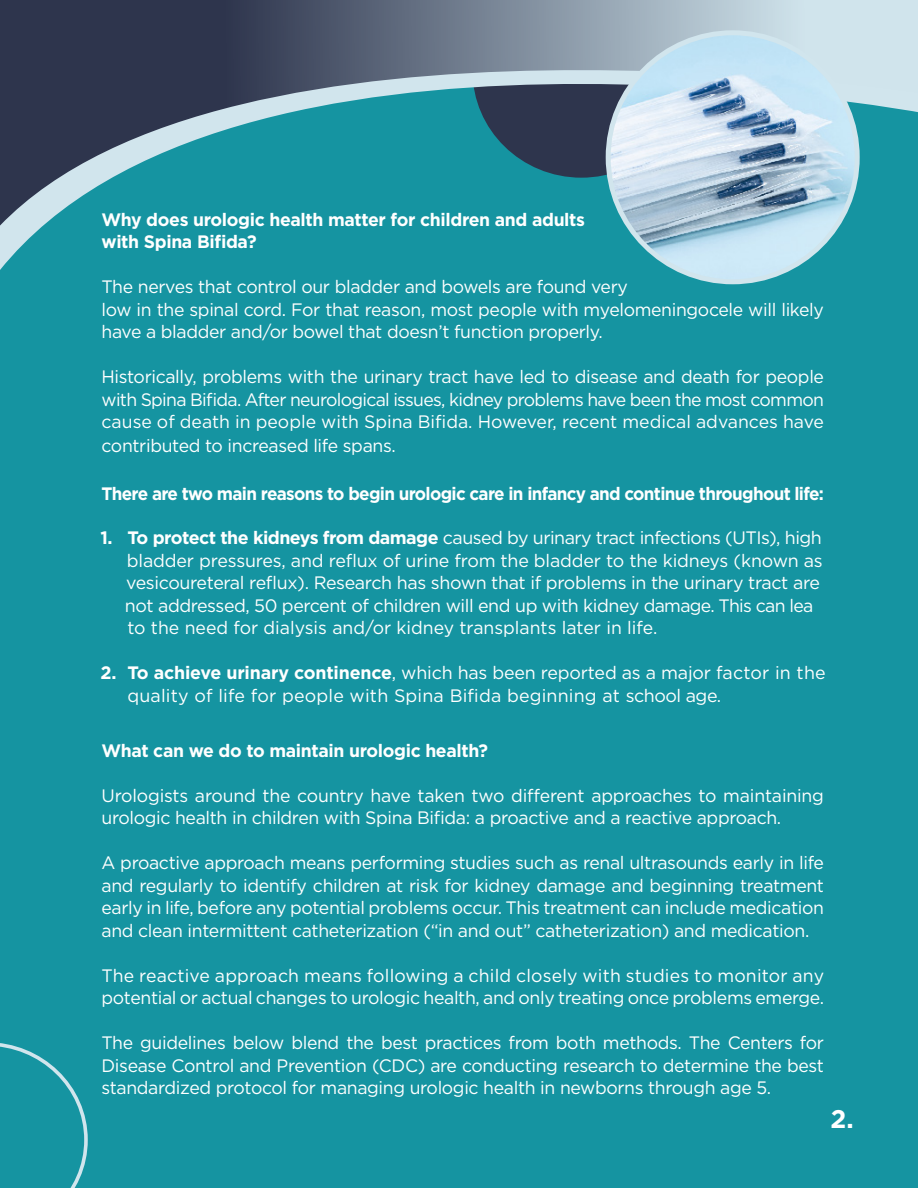
<style>
.page{position:relative;width:918px;height:1188px;background:#fff}
.page>*{position:absolute;margin:0;border:0;box-sizing:border-box;transform-origin:0 0}
.t1{font:700 25.5px "Gotham";color:#fff}
.t2{font:18px/22.5px "Gotham";letter-spacing:-.02em;color:#fff}
.t3{font:18px/22.5px "Gotham";letter-spacing:-.04em;color:#fff}
.t4{font:18px/22.5px "Gotham";letter-spacing:.01em;color:#fff}
.t5{font:18px/24px "Gotham";color:#fff}
.t6{font:700 18px "Gotham";letter-spacing:-.03em;color:#fff}
.t7{font:700 18px "Gotham";letter-spacing:-.03em;color:#fff;scale:.95 1}
.s1{font-weight:700}
</style>
<div class="page">
<div style="left:0;top:62px;width:918px;height:1126px;background:#1594a1"></div>
<svg style="left:0;top:1043px;width:88px;height:145px"></svg>
<svg style="left:0;top:226px;width:840px;height:44px"></svg>
<svg style="left:0;top:0;width:918px;height:226px"></svg>
<img style="left:608px;top:33px;width:249px;height:249px;border-radius:125px">
<p class="t6" style="left:102px;top:208px;width:485px">Why does urologic health matter for children and adults</p>
<p class="t6" style="left:102px;top:230px;width:157px">with Spina Bifida?</p>
<p class="t2" style="left:102px;top:275px;width:528px">The nerves that control our bladder and bowels are found very</p>
<p class="t2" style="left:102px;top:298px;width:724px">low in the spinal cord. For that reason, most people with myelomeningocele will likely have a bladder and/or bowel that doesn’t function properly.</p>
<p class="t3" style="left:102px;top:365px;width:724px">Historically, problems with the urinary tract have led to disease and death for people with Spina Bifida. After neurological issues, kidney problems have been the most common</p>
<p class="t5" style="left:102px;top:410px;width:724px">cause of death in people with Spina Bifida. However, recent medical advances have contributed to increased life spans.</p>
<p class="t7" style="left:102px;top:482px;width:762px">There are two main reasons to begin urologic care in infancy and continue throughout life:</p>
<p class="t2" style="left:100px;top:526px;width:723px"><span class="s1">1. To protect the kidneys from damage</span> caused by urinary tract infections (UTIs), high</p>
<p class="t2" style="left:127px;top:549px;width:697px">bladder pressures, and reflux of urine from the bladder to the kidneys (known as</p>
<p class="t2" style="left:126px;top:571px;width:695px">vesicoureteral reflux). Research has shown that if problems in the urinary tract are</p>
<p class="t2" style="left:125px;top:594px;width:690px">not addressed, 50 percent of children will end up with kidney damage. This can lea to the need for dialysis and/or kidney transplants later in life.</p>
<p class="t4" style="left:127px;top:661px;width:700px;text-indent:-27px"><span class="s1">2. To achieve urinary continence</span>, which has been reported as a major factor in the quality of life for people with Spina Bifida beginning at school age.</p>
<p class="t6" style="left:102px;top:738px;width:388px">What can we do to maintain urologic health?</p>
<p class="t2" style="left:102px;top:784px;width:724px">Urologists around the country have taken two different approaches to maintaining urologic health in children with Spina Bifida: a proactive and a reactive approach.</p>
<p class="t2" style="left:102px;top:851px;width:724px;text-align:justify">A proactive approach means performing studies such as renal ultrasounds early in life and regularly to identify children at risk for kidney damage and beginning treatment early in life, before any potential problems occur. This treatment can include medication and clean intermittent catheterization (“in and out” catheterization) and medication.</p>
<p class="t2" style="left:102px;top:964px;width:724px">The reactive approach means following a child closely with studies to monitor any potential or actual changes to urologic health, and only treating once problems emerge.</p>
<p class="t2" style="left:102px;top:1031px;width:724px;text-align:justify">The guidelines below blend the best practices from both methods. The Centers for Disease Control and Prevention (CDC) are conducting research to determine the best standardized protocol for managing urologic health in newborns through age 5.</p>
<p class="t1" style="left:831px;top:1102px;width:25px">2.</p>
</div>
